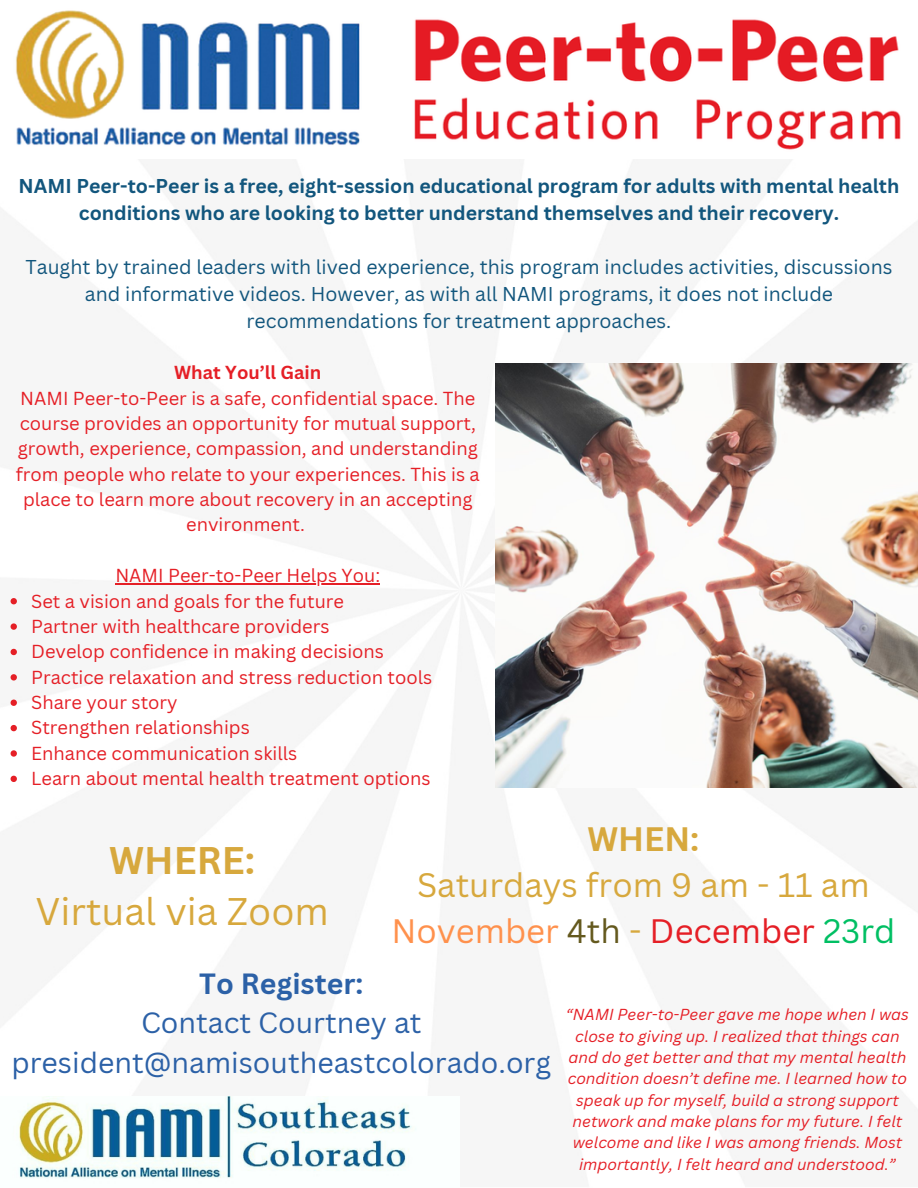
<style>
.page{position:relative;width:918px;height:1188px;background:#fff}
.page>*{position:absolute;margin:0;border:0;box-sizing:border-box;transform-origin:0 0}
.t1{font:37.5px "Canva Sans";color:#d7a83d}
.t2{font:700 37.5px "Canva Sans";color:#d7a83d}
.t3{font:33px "Canva Sans";color:#ff914d}
.t4{font:33px "Canva Sans";color:#d7a83d}
.t5{font:700 33px "Canva Sans";color:#d7a83d}
.t6{font:28.5px/39.3px "Canva Sans";color:#2c61a7;text-align:center}
.t7{font:700 28.5px "Canva Sans";color:#2c61a7}
.t8{font:19.5px/27px "Canva Sans";color:#12567d;text-align:center}
.t9{font:700 19.5px/27px "Canva Sans";color:#12567d;text-align:center}
.t10{font:18.3px/25.3px "Canva Sans";color:#e51f26;text-align:center}
.t11{font:700 18.3px "Canva Sans";color:#e51f26}
.t12{font:italic 15.45px/21.3px "Canva Sans";color:#e51f26;text-align:center}
.s1{color:#64591e}
.s2{color:#d7a83d}
.s3{color:#e51f26}
.s4{color:#00bf63}
</style>
<div class="page">
<img style="left:15px;top:10px;width:886px;height:140px">
<img style="left:19px;top:1097px;width:397px;height:82px">
<img style="left:496px;top:363px;width:422px;height:424px">
<svg style="left:11px;top:598px;width:6px;height:6px"></svg>
<svg style="left:11px;top:623px;width:6px;height:7px"></svg>
<svg style="left:11px;top:649px;width:6px;height:6px"></svg>
<svg style="left:11px;top:674px;width:6px;height:7px"></svg>
<svg style="left:11px;top:700px;width:6px;height:6px"></svg>
<svg style="left:11px;top:725px;width:6px;height:6px"></svg>
<svg style="left:11px;top:750px;width:6px;height:7px"></svg>
<svg style="left:11px;top:776px;width:6px;height:6px"></svg>
<hr style="left:115px;top:583px;width:265px;height:1px;background:#e51f26">
<p class="t9" style="left:19px;top:172px;width:882px">NAMI Peer-to-Peer is a free, eight-session educational program for adults with mental health conditions who are looking to better understand themselves and their recovery.</p>
<p class="t8" style="left:25px;top:253px;width:868px">Taught by trained leaders with lived experience, this program includes activities, discussions and informative videos. However, as with all NAMI programs, it does not include recommendations for treatment approaches.</p>
<p class="t11" style="left:174px;top:360px;width:149px">What You’ll Gain</p>
<p class="t10" style="left:16px;top:385px;width:466px">NAMI Peer-to-Peer is a safe, confidential space. The course provides an opportunity for mutual support, growth, experience, compassion, and understanding from people who relate to your experiences. This is a place to learn more about recovery in an accepting environment.</p>
<p class="t10" style="left:115px;top:562px;width:266px">NAMI Peer-to-Peer Helps You:</p>
<p class="t10" style="left:31px;top:588px;width:314px">Set a vision and goals for the future</p>
<p class="t10" style="left:31px;top:613px;width:300px">Partner with healthcare providers</p>
<p class="t10" style="left:31px;top:639px;width:354px">Develop confidence in making decisions</p>
<p class="t10" style="left:31px;top:664px;width:403px">Practice relaxation and stress reduction tools</p>
<p class="t10" style="left:31px;top:689px;width:148px">Share your story</p>
<p class="t10" style="left:31px;top:715px;width:220px">Strengthen relationships</p>
<p class="t10" style="left:31px;top:740px;width:268px">Enhance communication skills</p>
<p class="t10" style="left:31px;top:765px;width:401px">Learn about mental health treatment options</p>
<p class="t2" style="left:109px;top:834px;width:147px">WHERE:</p>
<p class="t1" style="left:35px;top:885px;width:295px">Virtual via Zoom</p>
<p class="t5" style="left:587px;top:815px;width:113px">WHEN:</p>
<p class="t4" style="left:417px;top:862px;width:454px">Saturdays from 9 am - 11 am</p>
<p class="t3" style="left:391px;top:908px;width:505px">November <span class="s1">4th</span> <span class="s2">-</span> <span class="s3">December</span> <span class="s4">23rd</span></p>
<p class="t7" style="left:199px;top:964px;width:165px">To Register:</p>
<p class="t6" style="left:11px;top:1003px;width:541px">Contact Courtney at president@namisoutheastcolorado.org</p>
<p class="t12" style="left:566px;top:1004px;width:345px">“NAMI Peer-to-Peer gave me hope when I was close to giving up. I realized that things can and do get better and that my mental health condition doesn’t define me. I learned how to speak up for myself, build a strong support network and make plans for my future. I felt welcome and like I was among friends. Most importantly, I felt heard and understood.”</p>
</div>
